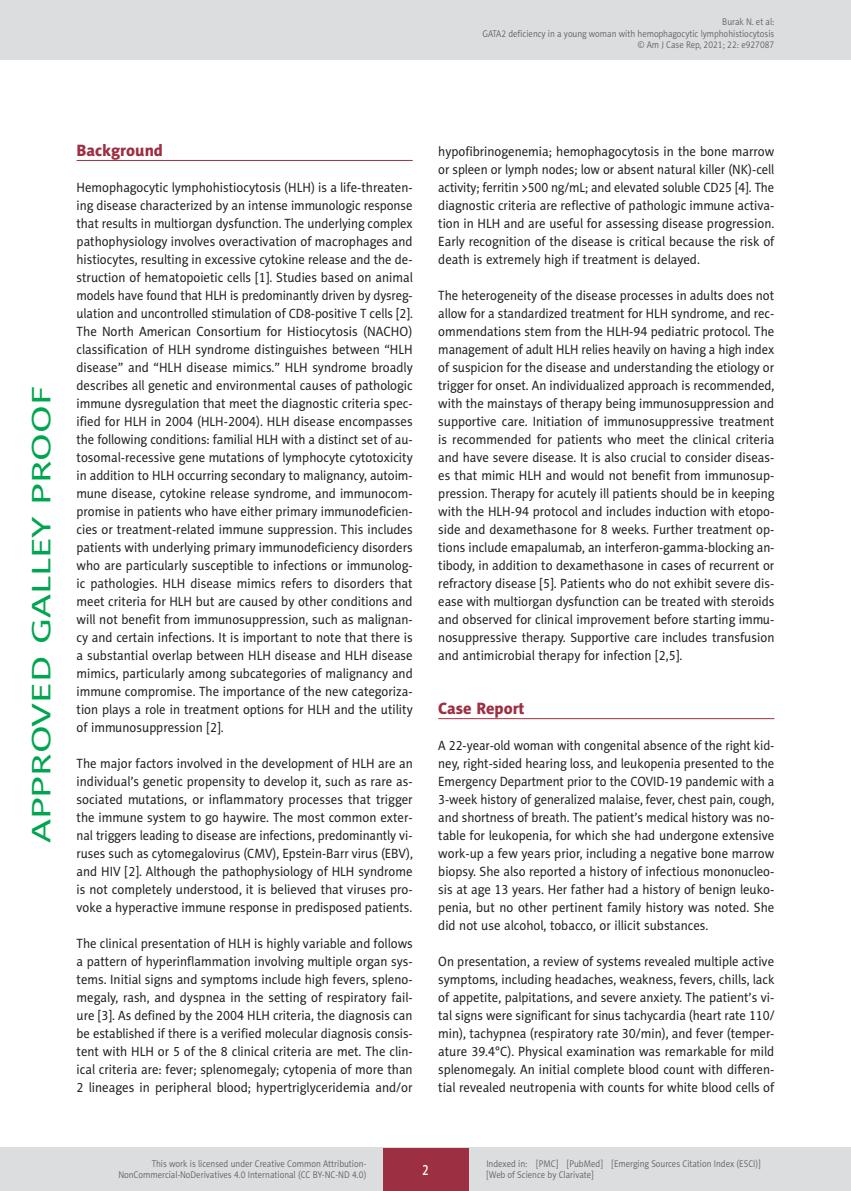
<style>
.page{position:relative;width:851px;height:1191px;background:#fff}
.page>*{position:absolute;margin:0;border:0;box-sizing:border-box;transform-origin:0 0}
.t1{font:27px "Naomi Sans EFN";color:#00a54f;scale:1.5 1}
.AJCR_Headline_1{font:16.5px "Naomi Sans EFN Heavy";color:#9d2f42}
.AJCR_e-PAGINA{font:15px "Naomi Sans EFN Medium";color:#fff;scale:.8 1}
.AJCR_Body{font:13.5px/18px "Naomi Sans EFN";color:#231f20;text-align:justify;scale:.95 1}
.AJCR_Body-2{font:13.5px/18px "Naomi Sans EFN";color:#231f20;text-align:justify;scale:.94 1}
.AJCR_pagina_zywa{font:9.75px/11.2px "Naomi Sans EFN Light";color:#57585a;text-align:right;scale:.9 1}
.AJCR_pagina_sygnatur{font:9.75px "Naomi Sans EFN Light";color:#57585a;scale:.9 1}
</style>
<div class="page">
<hr style="left:77px;top:160px;width:335px;height:1px;background:#9d2f42">
<hr style="left:438px;top:718px;width:336px;height:1px;background:#9d2f42">
<div style="left:0;top:0;width:850px;height:60px;background:#dcdddf"></div>
<hr style="left:850px;top:0;width:1px;height:60px;background:#dcdddf">
<div style="left:0;top:1148px;width:850px;height:43px;background:#dcdddf"></div>
<div style="left:383px;top:1147px;width:85px;height:43px;background:#9d2f42"></div>
<p class="AJCR_pagina_zywa" style="left:482px;top:16px;width:326px">Burak N. et al:<br>GATA2 deficiency in a young woman with hemophagocytic lymphohistiocytosis</p>
<p class="AJCR_pagina_sygnatur" style="left:637px;top:39px;width:153px">© Am J Case Rep, 2021; 22: e927087</p>
<h1 class="t1" style="left:26px;top:843px;width:306px;rotate:-90deg">APPROVED GALLEY PROOF</h1>
<p class="AJCR_Headline_1" style="left:77px;top:140px;width:88px">Background</p>
<p class="AJCR_Body" style="left:77px;top:178px;width:355px">Hemophagocytic lymphohistiocytosis (HLH) is a life-threaten&shy;ing disease characterized by an intense immunologic response that results in multiorgan dysfunction. The underlying complex pathophysiology involves overactivation of macrophages and histiocytes, resulting in excessive cytokine release and the de&shy;struction of hematopoietic cells [1]. Studies based on animal models have found that HLH is predominantly driven by dysreg&shy;ulation and uncontrolled stimulation of CD8-positive T cells [2].<br>The North American Consortium for Histiocytosis (NACHO) classification of HLH syndrome distinguishes between “HLH disease” and “HLH disease mimics.” HLH syndrome broadly describes all genetic and environmental causes of pathologic immune dysregulation that meet the diagnostic criteria spec&shy;ified for HLH in 2004 (HLH-2004). HLH disease encompasses the following conditions: familial HLH with a distinct set of au&shy;tosomal-recessive gene mutations of lymphocyte cytotoxicity in addition to HLH occurring secondary to malignancy, autoim&shy;mune disease, cytokine release syndrome, and immunocom&shy;promise in patients who have either primary immunodeficien&shy;cies or treatment-related immune suppression. This includes patients with underlying primary immunodeficiency disorders who are particularly susceptible to infections or immunolog&shy;ic pathologies. HLH disease mimics refers to disorders that meet criteria for HLH but are caused by other conditions and will not benefit from immunosuppression, such as malignan&shy;cy and certain infections. It is important to note that there is a substantial overlap between HLH disease and HLH disease mimics, particularly among subcategories of malignancy and immune compromise. The importance of the new categoriza&shy;tion plays a role in treatment options for HLH and the utility of immunosuppression [2].</p>
<p class="AJCR_Body" style="left:77px;top:754px;width:355px">The major factors involved in the development of HLH are an individual’s genetic propensity to develop it, such as rare as&shy;sociated mutations, or inflammatory processes that trigger the immune system to go haywire. The most common exter&shy;nal triggers leading to disease are infections, predominantly vi&shy;ruses such as cytomegalovirus (CMV), Epstein-Barr virus (EBV), and HIV [2]. Although the pathophysiology of HLH syndrome is not completely understood, it is believed that viruses pro&shy;voke a hyperactive immune response in predisposed patients.</p>
<p class="AJCR_Body" style="left:77px;top:934px;width:355px">The clinical presentation of HLH is highly variable and follows a pattern of hyperinflammation involving multiple organ sys&shy;tems. Initial signs and symptoms include high fevers, spleno&shy;megaly, rash, and dyspnea in the setting of respiratory fail&shy;ure [3]. As defined by the 2004 HLH criteria, the diagnosis can be established if there is a verified molecular diagnosis consis&shy;tent with HLH or 5 of the 8 clinical criteria are met. The clin&shy;ical criteria are: fever; splenomegaly; cytopenia of more than 2 lineages in peripheral blood; hypertriglyceridemia and/or</p>
<p class="AJCR_Body" style="left:438px;top:142px;width:355px">hypofibrinogenemia; hemophagocytosis in the bone marrow or spleen or lymph nodes; low or absent natural killer (NK)-cell activity; ferritin &gt;500 ng/mL; and elevated soluble CD25 [4]. The diagnostic criteria are reflective of pathologic immune activa&shy;tion in HLH and are useful for assessing disease progression.<br>Early recognition of the disease is critical because the risk of death is extremely high if treatment is delayed.</p>
<p class="AJCR_Body" style="left:438px;top:286px;width:355px">The heterogeneity of the disease processes in adults does not allow for a standardized treatment for HLH syndrome, and rec&shy;ommendations stem from the HLH-94 pediatric protocol. The management of adult HLH relies heavily on having a high index of suspicion for the disease and understanding the etiology or trigger for onset. An individualized approach is recommended, with the mainstays of therapy being immunosuppression and supportive care. Initiation of immunosuppressive treatment is recommended for patients who meet the clinical criteria and have severe disease. It is also crucial to consider diseas&shy;es that mimic HLH and would not benefit from immunosup&shy;pression. Therapy for acutely ill patients should be in keeping with the HLH-94 protocol and includes induction with etopo&shy;side and dexamethasone for 8 weeks. Further treatment op&shy;tions include emapalumab, an interferon-gamma-blocking an&shy;tibody, in addition to dexamethasone in cases of recurrent or refractory disease [5]. Patients who do not exhibit severe dis&shy;ease with multiorgan dysfunction can be treated with steroids and observed for clinical improvement before starting immu&shy;nosuppressive therapy. Supportive care includes transfusion and antimicrobial therapy for infection [2,5].</p>
<p class="AJCR_Headline_1" style="left:438px;top:698px;width:88px">Case Report</p>
<p class="AJCR_Body-2" style="left:438px;top:736px;width:359px">A 22-year-old woman with congenital absence of the right kid&shy;ney, right-sided hearing loss, and leukopenia presented to the Emergency Department prior to the COVID-19 pandemic with a 3-week history of generalized malaise, fever, chest pain, cough, and shortness of breath. The patient’s medical history was no&shy;table for leukopenia, for which she had undergone extensive work-up a few years prior, including a negative bone marrow biopsy. She also reported a history of infectious mononucleo&shy;sis at age 13 years. Her father had a history of benign leuko&shy;penia, but no other pertinent family history was noted. She did not use alcohol, tobacco, or illicit substances.</p>
<p class="AJCR_Body" style="left:438px;top:952px;width:355px">On presentation, a review of systems revealed multiple active symptoms, including headaches, weakness, fevers, chills, lack of appetite, palpitations, and severe anxiety. The patient’s vi&shy;tal signs were significant for sinus tachycardia (heart rate 110/ min), tachypnea (respiratory rate 30/min), and fever (temper&shy;ature 39.4°C). Physical examination was remarkable for mild splenomegaly. An initial complete blood count with differen&shy;tial revealed neutropenia with counts for white blood cells of</p>
<p class="AJCR_pagina_zywa" style="left:118px;top:1158px;width:277px">This work is licensed under Creative Common Attribution-<br>NonCommercial-NoDerivatives 4.0 International (CC BY-NC-ND 4.0)</p>
<p class="AJCR_e-PAGINA" style="left:422px;top:1160px;width:10px">2</p>
<p class="AJCR_pagina_zywa" style="left:486px;top:1158px;width:306px;text-align:left">Indexed in: [PMC] [PubMed] [Emerging Sources Citation Index (ESCI)] [Web of Science by Clarivate]</p>
</div>
